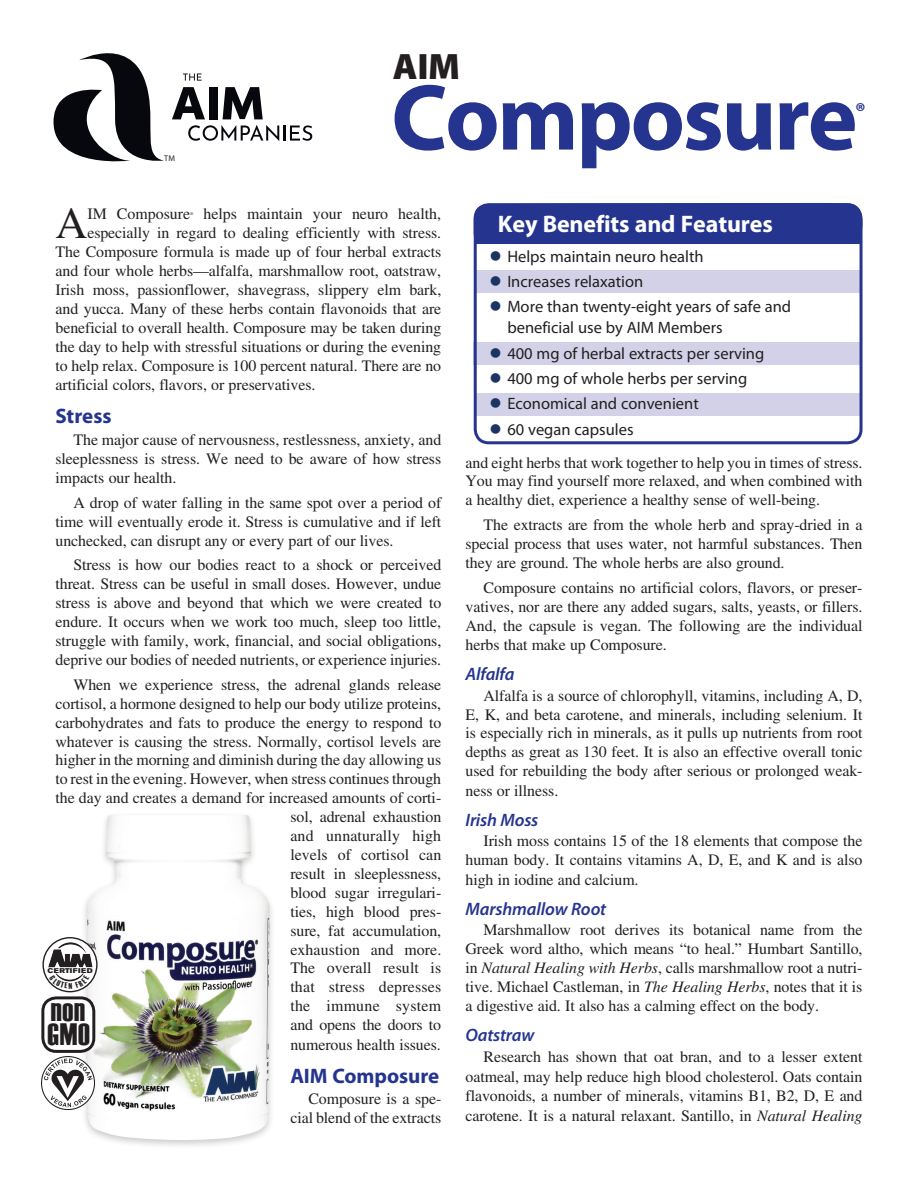
<style>
.page{position:relative;width:918px;height:1188px;background:#fff}
.page>*{position:absolute;margin:0;border:0;box-sizing:border-box;transform-origin:0 0}
.t1{font:700 94.5px "Myriad Pro";letter-spacing:-.025em;color:#25358f}
.Body_text{font:44.4px "Times";color:#231f20}
.t2{font:900 36.9px "Myriad Pro";color:#231f20}
.t3{font:30.9px "Haettenschweiler";letter-spacing:.025em;color:#231f20}
.Body_text-2{font:700 24px "Myriad Pro";letter-spacing:-.005em;color:#fff}
.t4{font:700 23.25px "Myriad Pro";color:#25358f}
.mini_heads{font:700 21px "Myriad Pro";color:#25358f}
.mini_subhead_ital{font:italic 600 18px "Myriad Pro";letter-spacing:-.01em;color:#25358f}
.B___F_body_text{font:16.5px/20.9px "Myriad Pro";color:#231f20}
.Body_text-3{font:15.9px/18.9px "Times";letter-spacing:-.005em;color:#231f20;text-align:justify}
.mini_heads-2{font:8.25px "Myriad Pro";color:#231f20}
.t5{font:6.9px "Akzidenz Grotesk BE Super";letter-spacing:.045em;color:#231f20;scale:1.16 1}
.Body_text-4{font:4.35px "Times";color:#231f20}
.s1{color:#1b3463}
.s2{font-style:italic}
</style>
<div class="page">
<div style="left:476px;top:393px;width:386px;height:23px;background:#d2d1e8"></div>
<div style="left:474px;top:342px;width:388px;height:23px;background:#d2d1e8"></div>
<div style="left:474px;top:207px;width:385px;height:37px;background:#25358f"></div>
<div style="left:476px;top:271px;width:385px;height:22px;background:#d2d1e8"></div>
<div style="left:474px;top:203px;width:389px;height:241px;border:3px solid #25358f;border-radius:14px"></div>
<div style="left:80px;top:812px;width:196px;height:338px;background:#231f20;opacity:.22"></div>
<img style="left:87px;top:815px;width:182px;height:328px">
<div style="left:43px;top:999px;width:51px;height:51px;background:#fff;border-radius:13px"></div>
<div style="left:41px;top:996px;width:54px;height:57px;border:3px solid #231f20;border-radius:13px"></div>
<img style="left:41px;top:1057px;width:53px;height:53px">
<svg style="left:43px;top:937px;width:54px;height:54px"></svg>
<svg style="left:57px;top:942px;width:13px;height:6px"></svg>
<img style="left:62px;top:973px;width:21px;height:2px">
<div style="left:42px;top:937px;width:56px;height:55px;border:1px solid #231f20;border-radius:50%"></div>
<svg style="left:54px;top:53px;width:110px;height:108px"></svg>
<svg style="left:172px;top:87px;width:33px;height:32px"></svg>
<div style="left:209px;top:87px;width:8px;height:32px;background:#07080d"></div>
<svg style="left:223px;top:87px;width:40px;height:32px"></svg>
<svg style="left:188px;top:125px;width:124px;height:16px"></svg>
<svg style="left:183px;top:74px;width:19px;height:7px"></svg>
<svg style="left:49px;top:975px;width:41px;height:14px"></svg>
<p class="mini_heads-2" style="left:164px;top:153px;width:12px">TM</p>
<p class="t2" style="left:393px;top:41px;width:69px">AIM</p>
<p class="t1" style="left:391px;top:56px;width:468px">Composure</p>
<p class="t4" style="left:855px;top:96px;width:12px">®</p>
<p class="Body_text" style="left:56px;top:198px;width:34px">A</p>
<p class="Body_text-3" style="left:87px;top:205px;width:104px">IM Composure</p>
<p class="Body_text-4" style="left:190px;top:211px;width:5px">®</p>
<p class="Body_text-3" style="left:204px;top:205px;width:239px">helps maintain your neuro health,</p>
<p class="Body_text-3" style="left:87px;top:223px;width:355px">especially in regard to dealing efficiently with stress.</p>
<p class="Body_text-3" style="left:55px;top:242px;width:387px">The Composure formula is made up of four herbal extracts</p>
<p class="Body_text-3" style="left:55px;top:261px;width:387px">and four whole herbs—alfalfa, marshmallow root, oatstraw,</p>
<p class="Body_text-3" style="left:55px;top:280px;width:387px">Irish moss, passionflower, shavegrass, slippery elm bark,</p>
<p class="Body_text-3" style="left:55px;top:299px;width:387px">and yucca. Many of these herbs contain flavonoids that are</p>
<p class="Body_text-3" style="left:55px;top:318px;width:387px">beneficial to overall health. Composure may be taken during</p>
<p class="Body_text-3" style="left:55px;top:337px;width:387px">the day to help with stressful situations or during the evening</p>
<p class="Body_text-3" style="left:55px;top:356px;width:387px">to help relax. Composure is 100 percent natural. There are no</p>
<p class="Body_text-3" style="left:55px;top:375px;width:261px">artificial colors, flavors, or preservatives.</p>
<p class="mini_heads" style="left:56px;top:402px;width:58px">Stress</p>
<p class="Body_text-3" style="left:56px;top:430px;width:387px;text-indent:18px">The major cause of nervousness, restlessness, anxiety, and sleeplessness is stress. We need to be aware of how stress impacts our health.</p>
<p class="Body_text-3" style="left:56px;top:493px;width:387px;text-indent:18px">A drop of water falling in the same spot over a period of time will eventually erode it. Stress is cumulative and if left unchecked, can disrupt any or every part of our lives.</p>
<p class="Body_text-3" style="left:56px;top:556px;width:387px;text-indent:18px">Stress is how our bodies react to a shock or perceived threat. Stress can be useful in small doses. However, undue stress is above and beyond that which we were created to endure. It occurs when we work too much, sleep too little, struggle with family, work, financial, and social obligations, deprive our bodies of needed nutrients, or experience injuries.</p>
<p class="Body_text-3" style="left:56px;top:675px;width:387px;text-align:right">When we experience stress, the adrenal glands release cortisol, a hormone designed to help our body utilize proteins, carbohydrates and fats to produce the energy to respond to whatever is causing the stress. Normally, cortisol levels are higher in the morning and diminish during the day allowing us to rest in the evening. However, when stress continues through the day and creates a demand for increased amounts of corti&shy;sol, adrenal exhaustion<br>and unnaturally high<br>levels of cortisol can<br>result in sleeplessness,<br>blood sugar irregulari-<br>ties, high blood pres-<br>sure, fat accumulation,<br>exhaustion and more.<br>The overall result is<br>that stress depresses<br>the immune system<br>and opens the doors to<br>numerous health issues.</p>
<p class="mini_heads" style="left:290px;top:1062px;width:150px">AIM Composure</p>
<p class="Body_text-3" style="left:290px;top:1090px;width:152px;text-align:right">Composure is a spe&shy;cial blend of the extracts</p>
<p class="t5" style="left:48px;top:966px;width:40px">CERTIFIED</p>
<p class="t3" style="left:51px;top:989px;width:36px">non</p>
<p class="t3" style="left:47px;top:1013px;width:44px">GMO</p>
<p class="Body_text-2" style="left:498px;top:208px;width:276px">Key Benefits and Features</p>
<p class="B___F_body_text" style="left:489px;top:246px;width:216px"><span class="s1">●</span> Helps maintain neuro health</p>
<p class="B___F_body_text" style="left:489px;top:271px;width:155px"><span class="s1">●</span> Increases relaxation</p>
<p class="B___F_body_text" style="left:507px;top:296px;width:285px;text-indent:-18px"><span class="s1">●</span> More than twenty-eight years of safe and beneficial use by AIM Members</p>
<p class="B___F_body_text" style="left:489px;top:342px;width:276px"><span class="s1">●</span> 400 mg of herbal extracts per serving</p>
<p class="B___F_body_text" style="left:489px;top:368px;width:260px"><span class="s1">●</span> 400 mg of whole herbs per serving</p>
<p class="B___F_body_text" style="left:489px;top:393px;width:211px"><span class="s1">●</span> Economical and convenient</p>
<p class="B___F_body_text" style="left:489px;top:419px;width:146px"><span class="s1">●</span> 60 vegan capsules</p>
<p class="Body_text-3" style="left:466px;top:453px;width:399px">and eight herbs that work together to help you in times of stress.<br>You may find yourself more relaxed, and when combined with a healthy diet, experience a healthy sense of well-being.</p>
<p class="Body_text-3" style="left:466px;top:515px;width:398px;text-indent:18px">The extracts are from the whole herb and spray-dried in a special process that uses water, not harmful substances. Then they are ground. The whole herbs are also ground.</p>
<p class="Body_text-3" style="left:466px;top:578px;width:398px;text-indent:18px">Composure contains no artificial colors, flavors, or preser&shy;vatives, nor are there any added sugars, salts, yeasts, or fillers.<br>And, the capsule is vegan. The following are the individual herbs that make up Composure.</p>
<p class="mini_subhead_ital" style="left:466px;top:663px;width:51px">Alfalfa</p>
<p class="Body_text-3" style="left:466px;top:686px;width:399px;text-indent:18px">Alfalfa is a source of chlorophyll, vitamins, including A, D, E, K, and beta carotene, and minerals, including selenium. It is especially rich in minerals, as it pulls up nutrients from root depths as great as 130 feet. It is also an effective overall tonic used for rebuilding the body after serious or prolonged weak&shy;ness or illness.</p>
<p class="mini_subhead_ital" style="left:466px;top:808px;width:74px">Irish Moss</p>
<p class="Body_text-3" style="left:466px;top:831px;width:398px;text-indent:18px">Irish moss contains 15 of the 18 elements that compose the human body. It contains vitamins A, D, E, and K and is also high in iodine and calcium.</p>
<p class="mini_subhead_ital" style="left:466px;top:897px;width:142px">Marshmallow Root</p>
<p class="Body_text-3" style="left:466px;top:920px;width:399px;text-indent:18px">Marshmallow root derives its botanical name from the Greek word altho, which means “to heal.” Humbart Santillo, in <span class="s2">Natural Healing with Herbs</span>, calls marshmallow root a nutri&shy;tive. Michael Castleman, in <span class="s2">The Healing Herbs</span>, notes that it is a digestive aid. It also has a calming effect on the body.</p>
<p class="mini_subhead_ital" style="left:466px;top:1024px;width:70px">Oatstraw</p>
<p class="Body_text-3" style="left:466px;top:1047px;width:398px;line-height:19.5px;text-indent:18px">Research has shown that oat bran, and to a lesser extent oatmeal, may help reduce high blood cholesterol. Oats contain flavonoids, a number of minerals, vitamins B1, B2, D, E and carotene. It is a natural relaxant. Santillo, in <span class="s2">Natural Healing</span></p>
</div>
